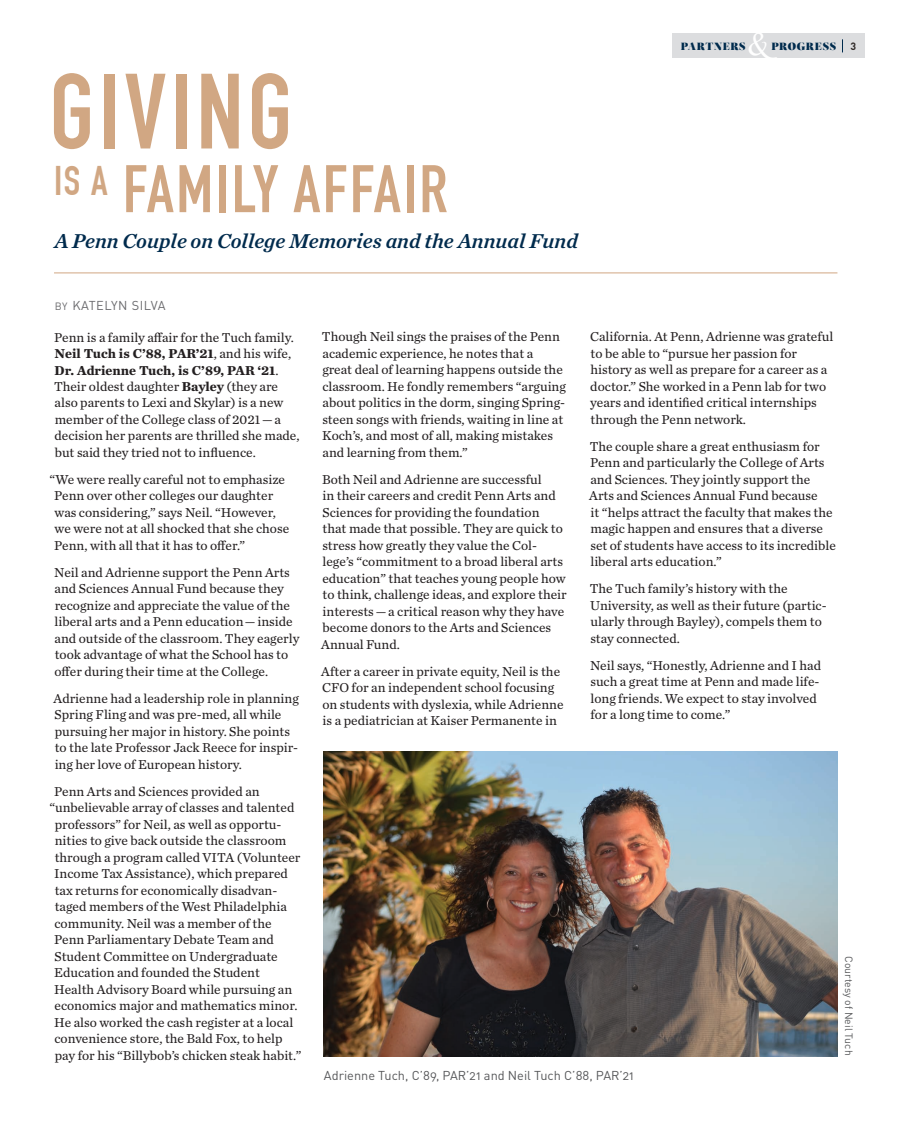
<style>
.page{position:relative;width:905px;height:1134px;background:#fff}
.page>*{position:absolute;margin:0;border:0;box-sizing:border-box;transform-origin:0 0}
.t1{font:700 105px "DIN Condensed";letter-spacing:.04em;color:#d1a783}
.t2{font:700 66px "DIN Condensed";letter-spacing:.04em;color:#d1a783}
.t3{font:italic 42.3px "Perpetua";color:#fff}
.t4{font:700 40.5px "DIN Condensed";color:#d1a783}
.t5{font:italic 21px "Chronicle Text G1 Semi";color:#002b4d}
.t6{font:13.5px/16.5px "Chronicle Text G2";color:#231f20}
.t7{font:12.75px "DINOT";color:#57585a}
.t8{font:12.75px "DIN";letter-spacing:.04em;color:#6b6b6e}
.t9{font:10.5px "DIN";color:#57585a}
.t10{font:10.5px "Salome";letter-spacing:.06em;color:#002b4d}
.t11{font:700 10.5px "DIN";color:#302a28}
.s1{font-size:10.5px}
.s2{font-weight:700}
</style>
<div class="page">
<div style="left:672px;top:34px;width:192px;height:24px;background:#dcdddf"></div>
<svg style="left:842px;top:39px;width:1px;height:13px"></svg>
<img style="left:323px;top:752px;width:514px;height:304px">
<hr style="left:54px;top:273px;width:783px;height:1px;background:#d1a783">
<h1 class="t1" style="left:50px;top:50px;width:244px">GIVING</h1>
<h2 class="t2" style="left:123px;top:150px;width:326px">FAMILY AFFAIR</h2>
<h3 class="t4" style="left:54px;top:158px;width:55px">IS A</h3>
<h3 class="t5" style="left:54px;top:224px;width:525px">A Penn Couple on College Memories and the Annual Fund</h3>
<p class="t10" style="left:681px;top:39px;width:66px">PARTNERS</p>
<h3 class="t3" style="left:747px;top:16px;width:23px">&amp;</h3>
<p class="t10" style="left:771px;top:39px;width:66px">PROGRESS</p>
<p class="t11" style="left:850px;top:39px;width:7px">3</p>
<p class="t8" style="left:55px;top:297px;width:112px"><span class="s1">BY</span> KATELYN SILVA</p>
<p class="t6" style="left:54px;top:328px;width:247px">Penn is a family affair for the Tuch family.<br><span class="s2">Neil Tuch is C’88, PAR’21</span>, and his wife, <span class="s2">Dr. Adrienne Tuch, is C’89, PAR ‘21</span>.<br>Their oldest daughter <span class="s2">Bayley</span> (they are also parents to Lexi and Skylar) is a new member of the College class of 2021 — a decision her parents are thrilled she made, but said they tried not to influence.</p>
<p class="t6" style="left:54px;top:470px;width:236px;text-indent:-5px">“We were really careful not to emphasize Penn over other colleges our daughter was considering,” says Neil. “However, we were not at all shocked that she chose Penn, with all that it has to offer.”</p>
<p class="t6" style="left:54px;top:563px;width:246px">Neil and Adrienne support the Penn Arts and Sciences Annual Fund because they recognize and appreciate the value of the liberal arts and a Penn education — inside and outside of the classroom. They eagerly took advantage of what the School has to offer during their time at the College.</p>
<p class="t6" style="left:53px;top:689px;width:247px">Adrienne had a leadership role in planning Spring Fling and was pre-med, all while pursuing her major in history. She points to the late Professor Jack Reece for inspir&shy;ing her love of European history.</p>
<p class="t6" style="left:54px;top:782px;width:207px">Penn Arts and Sciences provided an</p>
<p class="t6" style="left:49px;top:799px;width:246px">“unbelievable array of classes and talented</p>
<p class="t6" style="left:55px;top:815px;width:228px">professors” for Neil, as well as opportu-</p>
<p class="t6" style="left:55px;top:832px;width:233px">nities to give back outside the classroom</p>
<p class="t6" style="left:55px;top:848px;width:247px">through a program called VITA (Volunteer</p>
<p class="t6" style="left:54px;top:865px;width:235px">Income Tax Assistance), which prepared</p>
<p class="t6" style="left:55px;top:881px;width:224px">tax returns for economically disadvan-</p>
<p class="t6" style="left:55px;top:898px;width:234px">taged members of the West Philadelphia</p>
<p class="t6" style="left:54px;top:914px;width:219px">community. Neil was a member of the</p>
<p class="t6" style="left:54px;top:931px;width:221px">Penn Parliamentary Debate Team and</p>
<p class="t6" style="left:55px;top:947px;width:225px">Student Committee on Undergraduate</p>
<p class="t6" style="left:54px;top:964px;width:207px">Education and founded the Student</p>
<p class="t6" style="left:54px;top:980px;width:239px">Health Advisory Board while pursuing an</p>
<p class="t6" style="left:54px;top:997px;width:244px">economics major and mathematics minor.</p>
<p class="t6" style="left:54px;top:1013px;width:240px">He also worked the cash register at a local</p>
<p class="t6" style="left:54px;top:1030px;width:229px">convenience store, the Bald Fox, to help</p>
<p class="t6" style="left:55px;top:1046px;width:248px">pay for his “Billybob’s chicken steak habit.”</p>
<p class="t6" style="left:322px;top:328px;width:245px">Though Neil sings the praises of the Penn academic experience, he notes that a<br>great deal of learning happens outside the classroom. He fondly remembers “arguing about politics in the dorm, singing Spring&shy;steen songs with friends, waiting in line at Koch’s, and most of all, making mistakes and learning from them.”</p>
<p class="t6" style="left:321px;top:470px;width:247px">Both Neil and Adrienne are successful<br>in their careers and credit Penn Arts and Sciences for providing the foundation<br>that made that possible. They are quick to stress how greatly they value the Col&shy;lege’s “commitment to a broad liberal arts education” that teaches young people how to think, challenge ideas, and explore their interests — a critical reason why they have become donors to the Arts and Sciences Annual Fund.</p>
<p class="t6" style="left:321px;top:662px;width:244px">After a career in private equity, Neil is the CFO for an independent school focusing on students with dyslexia, while Adrienne is a pediatrician at Kaiser Permanente in</p>
<p class="t6" style="left:590px;top:328px;width:245px">California. At Penn, Adrienne was grateful to be able to “pursue her passion for history as well as prepare for a career as a doctor.” She worked in a Penn lab for two years and identified critical internships through the Penn network.</p>
<p class="t6" style="left:589px;top:437px;width:248px">The couple share a great enthusiasm for Penn and particularly the College of Arts and Sciences. They jointly support the Arts and Sciences Annual Fund because<br>it “helps attract the faculty that makes the magic happen and ensures that a diverse set of students have access to its incredible liberal arts education.”</p>
<p class="t6" style="left:590px;top:580px;width:238px">The Tuch family’s history with the University, as well as their future (partic&shy;ularly through Bayley), compels them to stay connected.</p>
<p class="t6" style="left:590px;top:656px;width:232px">Neil says, “Honestly, Adrienne and I had such a great time at Penn and made life&shy;long friends. We expect to stay involved for a long time to come.”</p>
<p class="t9" style="left:855px;top:956px;width:101px;rotate:90deg">Courtesy of Neil Tuch</p>
<p class="t7" style="left:324px;top:1067px;width:311px">Adrienne Tuch, C’89, PAR’21 and Neil Tuch C’88, PAR’21</p>
</div>
